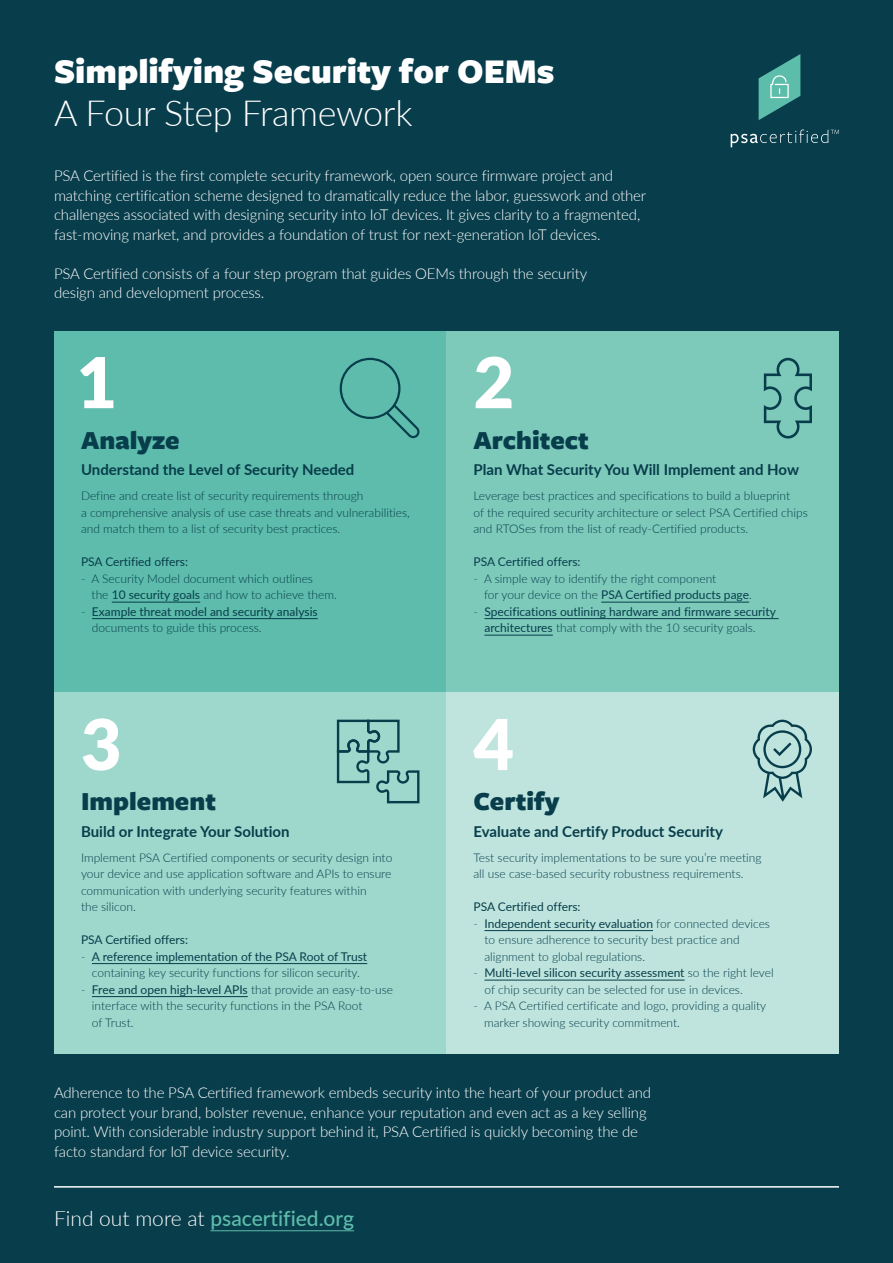
<style>
.page{position:relative;width:893px;height:1263px;background:#083d4b}
.page>*{position:absolute;margin:0;border:0;box-sizing:border-box;transform-origin:0 0}
.t1{font:900 70.2px "Lato";color:#fff}
.t2{font:900 36px "Freight Sans Pro";color:#fff}
.t3{font:300 36px "Lato";letter-spacing:-.01em;color:#fff}
.t4{font:900 27px "Freight Sans Pro";color:#083d4b}
.t5{font:500 21px "Lato";color:#5dbcab}
.t6{font:300 15px/19.5px "Lato";letter-spacing:-.01em;color:#fff}
.t7{font:700 15px "Lato";color:#083d4b}
.t8{font:300 12px/16.5px "Lato";color:#083d4b}
.t9{font:12px/16.5px "Lato";color:#083d4b}
.s1{font-weight:400}
.s2{font-weight:300}
.s3{font-weight:300;color:#fff}
</style>
<div class="page">
<div style="left:54px;top:331px;width:392px;height:361px;background:#5dbcab"></div>
<div style="left:446px;top:331px;width:393px;height:361px;background:#7dcabb"></div>
<div style="left:54px;top:692px;width:392px;height:362px;background:#9ed7cc"></div>
<div style="left:446px;top:692px;width:393px;height:362px;background:#bee4dd"></div>
<hr style="left:112px;top:602px;width:88px;height:1px;background:#083d4b">
<hr style="left:92px;top:618px;width:226px;height:1px;background:#083d4b">
<hr style="left:601px;top:602px;width:148px;height:1px;background:#083d4b">
<hr style="left:484px;top:618px;width:295px;height:1px;background:#083d4b">
<hr style="left:484px;top:635px;width:69px;height:1px;background:#083d4b">
<svg style="left:337px;top:720px;width:82px;height:83px"></svg>
<hr style="left:92px;top:963px;width:275px;height:1px;background:#083d4b">
<hr style="left:92px;top:996px;width:156px;height:1px;background:#083d4b">
<hr style="left:484px;top:930px;width:169px;height:1px;background:#083d4b">
<hr style="left:484px;top:980px;width:201px;height:1px;background:#083d4b">
<svg style="left:764px;top:358px;width:48px;height:80px"></svg>
<svg style="left:753px;top:720px;width:59px;height:82px"></svg>
<svg style="left:340px;top:358px;width:79px;height:80px"></svg>
<hr style="left:54px;top:1186px;width:785px;height:1px;background:#fff">
<hr style="left:210px;top:1230px;width:144px;height:1px;background:#5dbcab">
<svg style="left:731px;top:130px;width:108px;height:17px"></svg>
<svg style="left:759px;top:54px;width:41px;height:66px"></svg>
<h2 class="t2" style="left:54px;top:46px;width:502px">Simplifying Security for OEMs</h2>
<h2 class="t3" style="left:54px;top:88px;width:360px">A Four Step Framework</h2>
<p class="t6" style="left:54px;top:166px;width:594px">PSA Certified is the first complete security framework, open source firmware project and matching certification scheme designed to dramatically reduce the labor, guesswork and other challenges associated with designing security into IoT devices. It gives clarity to a fragmented, fast-moving market, and provides a foundation of trust for next-generation IoT devices.</p>
<p class="t6" style="left:54px;top:263px;width:535px">PSA Certified consists of a four step program that guides OEMs through the security design and development process.</p>
<h1 class="t1" style="left:77px;top:330px;width:42px">1</h1>
<h3 class="t4" style="left:81px;top:421px;width:100px">Analyze</h3>
<p class="t7" style="left:81px;top:459px;width:275px">Understand the Level of Security Needed</p>
<p class="t8" style="left:81px;top:487px;width:330px">Define and create list of security requirements through<br>a comprehensive analysis of use case threats and vulnerabilities, and match them to a list of security best practices.</p>
<p class="t9" style="left:81px;top:553px;width:109px">PSA Certified offers:</p>
<p class="t8" style="left:92px;top:570px;width:247px;text-indent:-11px">- A Security Model document which outlines<br>the <span class="s1">10 security goals</span> and how to achieve them.</p>
<p class="t9" style="left:92px;top:603px;width:227px;text-indent:-11px"><span class="s2">-</span> Example threat model and security analysis <span class="s2">documents to guide this process.</span></p>
<h1 class="t1" style="left:473px;top:330px;width:42px">2</h1>
<h3 class="t4" style="left:473px;top:421px;width:117px">Architect</h3>
<p class="t7" style="left:473px;top:459px;width:327px">Plan What Security You Will Implement and How</p>
<p class="t8" style="left:473px;top:487px;width:336px">Leverage best practices and specifications to build a blueprint<br>of the required security architecture or select PSA Certified chips and RTOSes from the list of ready-Certified products.</p>
<p class="t9" style="left:473px;top:553px;width:109px">PSA Certified offers:</p>
<p class="t8" style="left:484px;top:570px;width:269px;text-indent:-11px">- A simple way to identify the right component<br>for your device on the <span class="s1">PSA Certified products page</span>.</p>
<p class="t9" style="left:484px;top:603px;width:293px;text-indent:-11px"><span class="s2">-</span> Specifications outlining hardware and firmware security architectures <span class="s2">that comply with the 10 security goals.</span></p>
<h1 class="t1" style="left:81px;top:692px;width:42px">3</h1>
<h1 class="t1" style="left:473px;top:692px;width:42px">4</h1>
<h3 class="t4" style="left:81px;top:783px;width:137px">Implement</h3>
<p class="t7" style="left:81px;top:820px;width:210px">Build or Integrate Your Solution</p>
<p class="t8" style="left:81px;top:849px;width:313px">Implement PSA Certified components or security design into your device and use application software and APIs to ensure communication with underlying security features within<br>the silicon.</p>
<p class="t9" style="left:81px;top:931px;width:109px">PSA Certified offers:</p>
<p class="t8" style="left:81px;top:948px;width:288px;text-align:center">- <span class="s1">A reference implementation of the PSA Root of Trust </span>containing key security functions for silicon security.</p>
<p class="t8" style="left:92px;top:981px;width:303px;text-indent:-11px">- <span class="s1">Free and open high-level APIs</span> that provide an easy-to-use interface with the security functions in the PSA Root<br>of Trust.</p>
<h3 class="t4" style="left:473px;top:783px;width:88px">Certify</h3>
<p class="t7" style="left:473px;top:820px;width:251px">Evaluate and Certify Product Security</p>
<p class="t8" style="left:473px;top:849px;width:290px">Test security implementations to be sure you’re meeting all use case-based security robustness requirements.</p>
<p class="t9" style="left:473px;top:898px;width:109px">PSA Certified offers:</p>
<p class="t8" style="left:484px;top:915px;width:287px;text-indent:-11px">- <span class="s1">Independent security evaluation</span> for connected devices to ensure adherence to security best practice and alignment to global regulations.</p>
<p class="t8" style="left:484px;top:964px;width:291px;text-indent:-11px">- <span class="s1">Multi-level silicon security assessment</span> so the right level of chip security can be selected for use in devices.</p>
<p class="t8" style="left:484px;top:997px;width:284px;text-indent:-11px">- A PSA Certified certificate and logo, providing a quality marker showing security commitment.</p>
<p class="t6" style="left:54px;top:1083px;width:599px">Adherence to the PSA Certified framework embeds security into the heart of your product and can protect your brand, bolster revenue, enhance your reputation and even act as a key selling point. With considerable industry support behind it, PSA Certified is quickly becoming the de facto standard for IoT device security.</p>
<h3 class="t5" style="left:54px;top:1203px;width:302px"><span class="s3">Find out more at</span> psacertified.org</h3>
</div>
